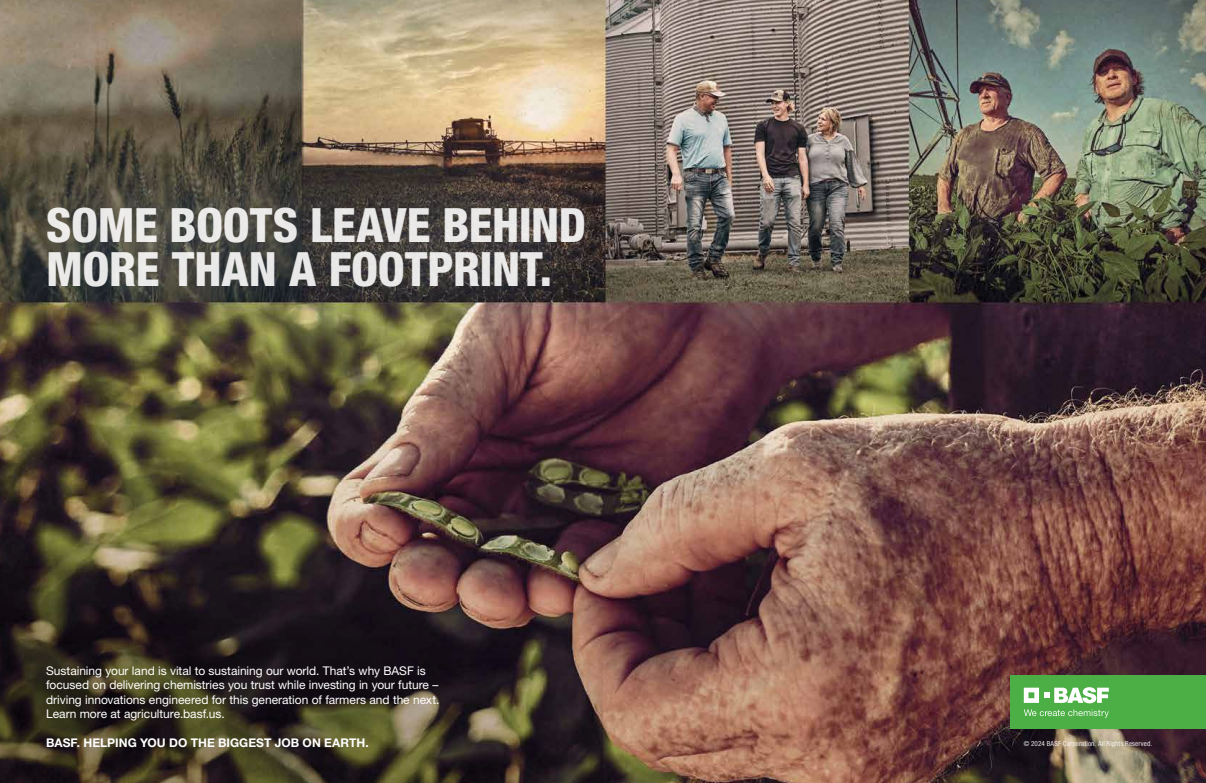
<style>
.page{position:relative;width:1206px;height:783px;background:#fff}
.page>*{position:absolute;margin:0;border:0;box-sizing:border-box;transform-origin:0 0}
.t1{font:800 condensed 47.4px/43.9px "Helvetica Neue LT Std";letter-spacing:-.01em;color:#fff}
.t2{font:12px/14.4px "Helvetica Neue LT Std";letter-spacing:-.005em;color:#fff}
.t3{font:700 12px "Helvetica Neue LT Std";color:#fff}
.t4{font:condensed 7px "Helvetica Neue LT Std";letter-spacing:.025em;color:#fff}
</style>
<div class="page">
<img style="left:0;top:0;width:1206px;height:783px">
<img style="left:0;top:468px;width:603px;height:315px">
<div style="left:15px;top:634px;width:450px;height:146px;background:#000;opacity:.75"></div>
<div style="left:0;top:106px;width:685px;height:283px;background:#92a6b5;opacity:.66"></div>
<div style="left:1010px;top:675px;width:196px;height:54px;background:#4caf45"></div>
<svg style="left:1024px;top:687px;width:85px;height:16px"></svg>
<svg style="left:1024px;top:709px;width:85px;height:9px"></svg>
<h1 class="t1" style="left:46px;top:203px;width:541px">SOME BOOTS LEAVE BEHIND<br>MORE THAN A FOOTPRINT.</h1>
<p class="t2" style="left:46px;top:663px;width:395px">Sustaining your land is vital to sustaining our world. That’s why BASF is focused on delivering chemistries you trust while investing in your future – driving innovations engineered for this generation of farmers and the next.<br>Learn more at agriculture.basf.us.</p>
<p class="t3" style="left:46px;top:735px;width:324px">BASF. HELPING YOU DO THE BIGGEST JOB ON EARTH.</p>
<p class="t4" style="left:1024px;top:740px;width:130px">© 2024 BASF Corporation. All Rights Reserved.</p>
</div>
